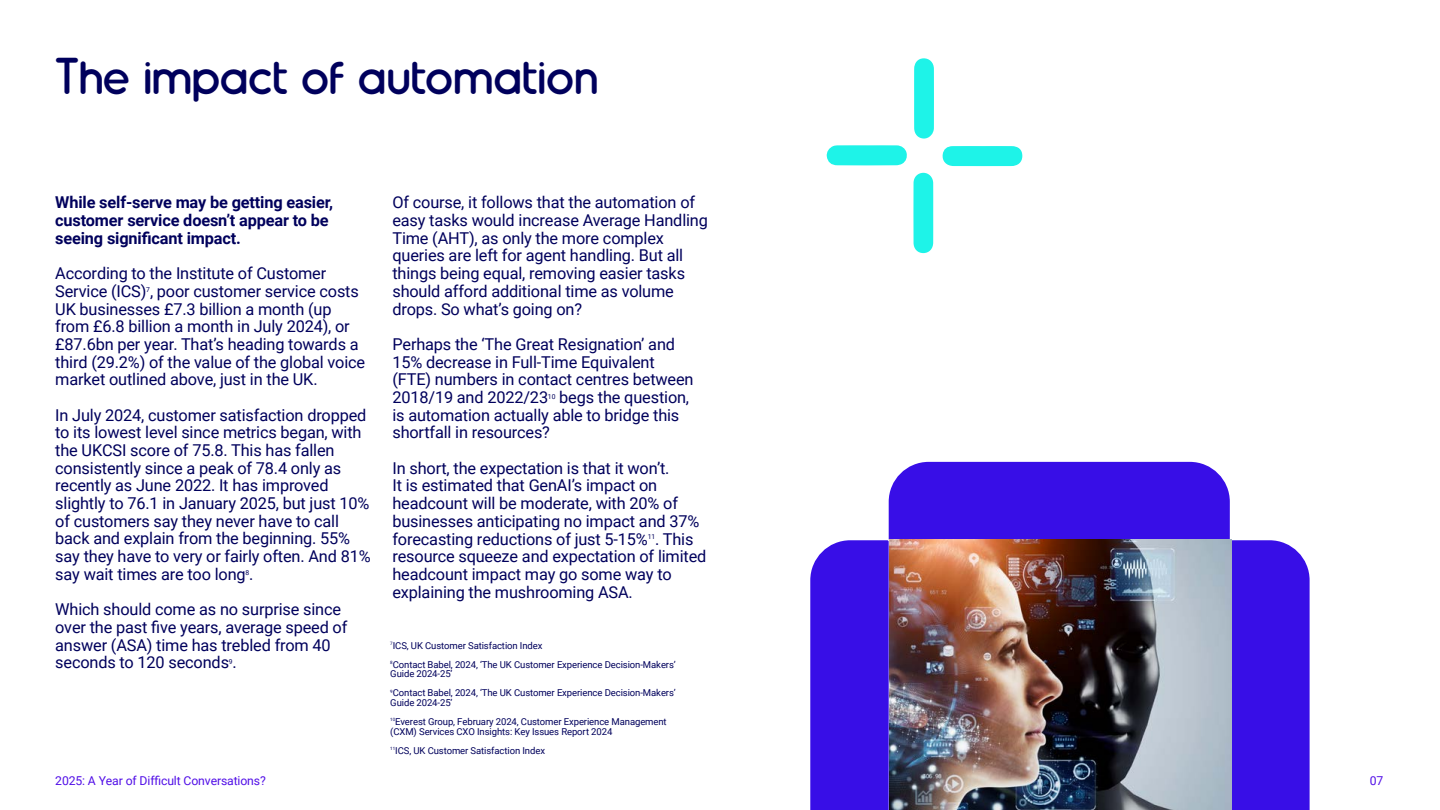
<style>
.page{position:relative;width:1440px;height:810px;background:#fff}
.page>*{position:absolute;margin:0;border:0;box-sizing:border-box;transform-origin:0 0}
.t1{font:48.97px "Oduda";color:#00005c}
.t2{font:16.35px/17.7px "Roboto";letter-spacing:-.01em;color:#00005c}
.t3{font:700 16.35px/17.7px "Roboto";letter-spacing:-.01em;color:#00005c}
.t4{font:12.23px "Roboto";letter-spacing:-.01em;color:#510ee7}
.t5{font:9.52px/19px "Roboto";letter-spacing:-.01em;color:#00005c}
.t6{font:6.75px "Roboto";color:#00005c}
</style>
<div class="page">
<svg style="left:810px;top:462px;width:500px;height:348px"></svg>
<img style="left:889px;top:540px;width:342px;height:270px">
<svg style="left:913px;top:173px;width:20px;height:80px;background:#2ef3e9"></svg>
<svg style="left:942px;top:146px;width:80px;height:20px;background:#2bf3e9"></svg>
<svg style="left:826px;top:145px;width:81px;height:20px;background:#2ff3e9"></svg>
<svg style="left:914px;top:58px;width:20px;height:81px;background:#2ef3e9"></svg>
<h1 class="t1" style="left:55px;top:46px;width:544px">The impact of automation</h1>
<p class="t3" style="left:55px;top:193px;width:279px">While self-serve may be getting easier, customer service doesn’t appear to be seeing significant impact.</p>
<p class="t2" style="left:55px;top:264px;width:305px">According to the Institute of Customer<br>Service (ICS) , poor customer service costs</p>
<p class="t6" style="left:146px;top:285px;width:5px">7</p>
<p class="t2" style="left:55px;top:299px;width:311px">UK businesses £7.3 billion a month (up from £6.8 billion a month in July 2024), or £87.6bn per year. That’s heading towards a third (29.2%) of the value of the global voice market outlined above, just in the UK.</p>
<p class="t2" style="left:55px;top:405px;width:317px">In July 2024, customer satisfaction dropped to its lowest level since metrics began, with the UKCSI score of 75.8. This has fallen consistently since a peak of 78.4 only as recently as June 2022. It has improved slightly to 76.1 in January 2025, but just 10% of customers say they never have to call back and explain from the beginning. 55% say they have to very or fairly often. And 81% say wait times are too long .</p>
<p class="t6" style="left:246px;top:568px;width:5px">8</p>
<p class="t2" style="left:55px;top:600px;width:294px">Which should come as no surprise since over the past five years, average speed of answer (ASA) time has trebled from 40 seconds to 120 seconds .</p>
<p class="t6" style="left:229px;top:657px;width:5px">9</p>
<p class="t2" style="left:392px;top:193px;width:317px">Of course, it follows that the automation of easy tasks would increase Average Handling Time (AHT), as only the more complex queries are left for agent handling. But all things being equal, removing easier tasks should afford additional time as volume drops. So what’s going on?</p>
<p class="t2" style="left:392px;top:335px;width:303px">Perhaps the ‘The Great Resignation’ and 15% decrease in Full-Time Equivalent (FTE) numbers in contact centres between 2018/19 and 2022/23</p>
<p class="t2" style="left:392px;top:388px;width:298px;text-indent:167px">begs the question, is automation actually able to bridge this shortfall in resources?</p>
<p class="t2" style="left:392px;top:459px;width:308px">In short, the expectation is that it won’t.<br>It is estimated that GenAI’s impact on headcount will be moderate, with 20% of businesses anticipating no impact and 37% forecasting reductions of just 5-15% . This</p>
<p class="t6" style="left:548px;top:391px;width:9px">10</p>
<p class="t6" style="left:648px;top:532px;width:9px">11</p>
<p class="t2" style="left:392px;top:547px;width:316px">resource squeeze and expectation of limited headcount impact may go some way to explaining the mushrooming ASA.</p>
<p class="t5" style="left:390px;top:636px;width:287px"><sup>7</sup>ICS, UK Customer Satisfaction Index<br><sup>8</sup>Contact Babel, 2024, ‘The UK Customer Experience Decision-Makers’</p>
<p class="t5" style="left:390px;top:664px;width:287px">Guide 2024-25’<br><sup>9</sup>Contact Babel, 2024, ‘The UK Customer Experience Decision-Makers’</p>
<p class="t5" style="left:390px;top:693px;width:278px">Guide 2024-25’<br><sup>10</sup>Everest Group, February 2024, Customer Experience Management</p>
<p class="t5" style="left:390px;top:721px;width:224px">(CXM) Services CXO Insights: Key Issues Report 2024<br><sup>11</sup>ICS, UK Customer Satisfaction Index</p>
<p class="t4" style="left:55px;top:772px;width:212px">2025: A Year of Difficult Conversations?</p>
<p class="t4" style="left:1370px;top:772px;width:15px">07</p>
</div>
